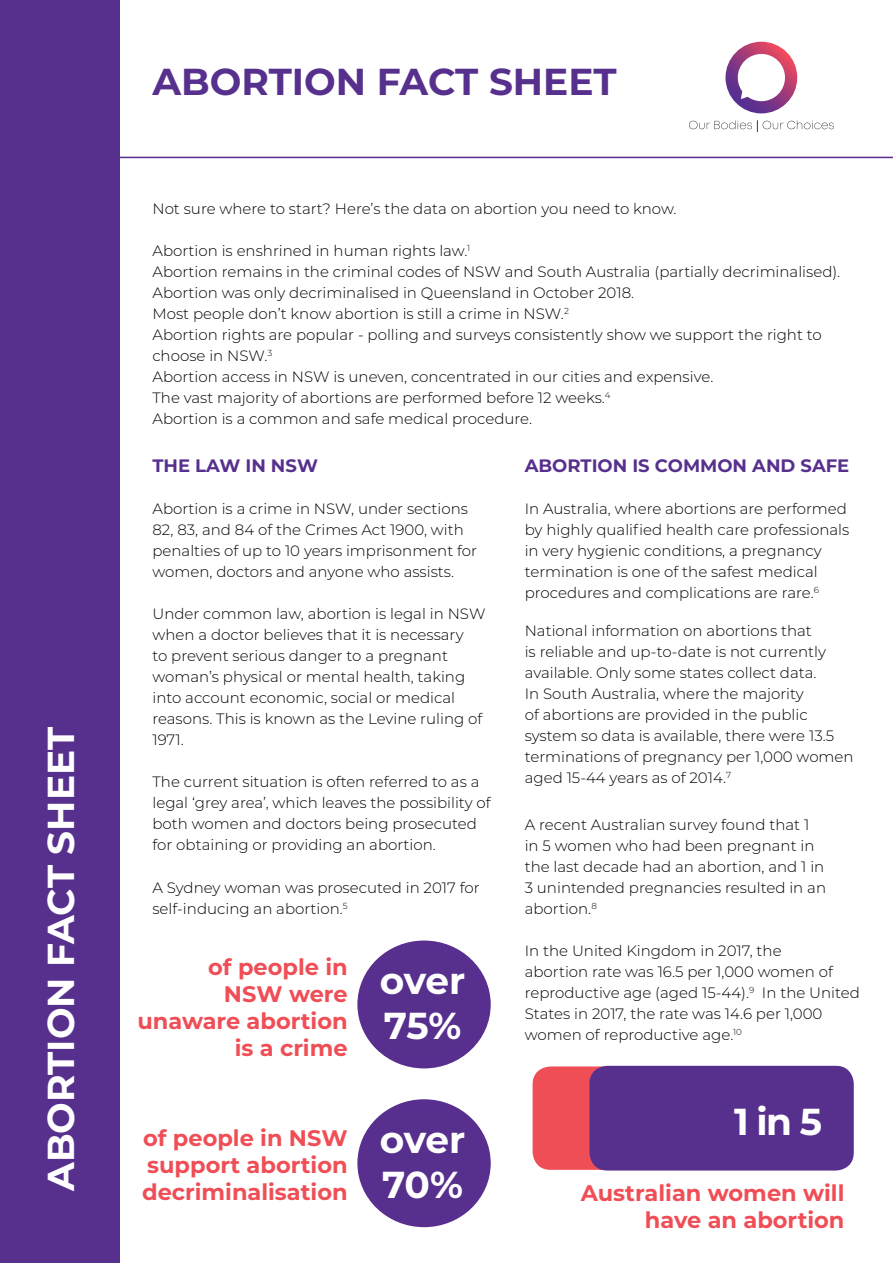
<style>
.page{position:relative;width:893px;height:1263px;background:#fff}
.page>*{position:absolute;margin:0;border:0;box-sizing:border-box;transform-origin:0 0}
.t1{font:700 37.5px/45px "Montserrat";color:#fff}
.t2{font:700 37.5px "Montserrat";color:#57308e}
.t3{font:700 22.5px/27px "Montserrat";color:#f04e56;text-align:right}
.t4{font:700 18px "Montserrat";color:#57308e}
.t5{font:300 15px/21px "Montserrat";color:#000}
</style>
<div class="page">
<hr style="left:113px;top:157px;width:780px;height:1px;background:#582f8f">
<div style="left:0;top:0;width:119px;height:1263px;background:#57308e"></div>
<div style="left:533px;top:1066px;width:319px;height:104px;background:#f04e56;border-radius:18px"></div>
<div style="left:589px;top:1066px;width:265px;height:104px;background:#57308e;border-radius:18px"></div>
<svg style="left:689px;top:120px;width:145px;height:12px"></svg>
<svg style="left:725px;top:42px;width:72px;height:71px"></svg>
<svg style="left:734px;top:51px;width:54px;height:52px"></svg>
<div style="left:363px;top:1104px;width:123px;height:118px;background:#57308e;border-radius:50%"></div>
<div style="left:357px;top:1099px;width:134px;height:128px;border:10px solid #582f8f;border-radius:50%"></div>
<div style="left:363px;top:946px;width:123px;height:117px;background:#57308e;border-radius:50%"></div>
<div style="left:357px;top:940px;width:134px;height:128px;border:10px solid #582f8f;border-radius:50%"></div>
<h1 class="t1" style="left:36px;top:1191px;width:466px;rotate:-90deg">ABORTION FACT SHEET</h1>
<h1 class="t2" style="left:152px;top:54px;width:466px">ABORTION FACT SHEET</h1>
<p class="t5" style="left:152px;top:198px;width:525px">Not sure where to start? Here’s the data on abortion you need to know.</p>
<p class="t5" style="left:152px;top:240px;width:689px">Abortion is enshrined in human rights law.<sup>1<br></sup>Abortion remains in the criminal codes of NSW and South Australia (partially decriminalised).<br>Abortion was only decriminalised in Queensland in October 2018.<br>Most people don’t know abortion is still a crime in NSW.<sup>2<br></sup>Abortion rights are popular - polling and surveys consistently show we support the right to choose in NSW.<sup>3<br></sup>Abortion access in NSW is uneven, concentrated in our cities and expensive.<br>The vast majority of abortions are performed before 12 weeks.<sup>4<br></sup>Abortion is a common and safe medical procedure.</p>
<p class="t4" style="left:152px;top:453px;width:167px">THE LAW IN NSW</p>
<p class="t5" style="left:152px;top:498px;width:326px">Abortion is a crime in NSW, under sections 82, 83, and 84 of the Crimes Act 1900, with penalties of up to 10 years imprisonment for women, doctors and anyone who assists.</p>
<p class="t5" style="left:152px;top:603px;width:334px">Under common law, abortion is legal in NSW when a doctor believes that it is necessary<br>to prevent serious danger to a pregnant woman’s physical or mental health, taking into account economic, social or medical reasons. This is known as the Levine ruling of 1971.</p>
<p class="t5" style="left:152px;top:771px;width:340px">The current situation is often referred to as a legal ‘grey area’, which leaves the possibility of both women and doctors being prosecuted for obtaining or providing an abortion.</p>
<p class="t5" style="left:152px;top:876px;width:329px">A Sydney woman was prosecuted in 2017 for self-inducing an abortion.<sup>5</sup></p>
<h2 class="t3" style="left:137px;top:953px;width:212px">of people in<br>NSW were unaware abortion is a crime</h2>
<h2 class="t3" style="left:142px;top:1123px;width:207px;text-align:justify">of people in NSW support abortion decriminalisation</h2>
<h1 class="t1" style="left:380px;top:956px;width:87px">over<br>75%</h1>
<h1 class="t1" style="left:380px;top:1115px;width:87px">over<br>70%</h1>
<p class="t4" style="left:525px;top:453px;width:326px">ABORTION IS COMMON AND SAFE</p>
<p class="t5" style="left:525px;top:498px;width:326px">In Australia, where abortions are performed by highly qualified health care professionals in very hygienic conditions, a pregnancy termination is one of the safest medical procedures and complications are rare.<sup>6</sup></p>
<p class="t5" style="left:525px;top:620px;width:330px">National information on abortions that<br>is reliable and up-to-date is not currently available. Only some states collect data.<br>In South Australia, where the majority<br>of abortions are provided in the public system so data is available, there were 13.5 terminations of pregnancy per 1,000 women aged 15-44 years as of 2014.<sup>7</sup></p>
<p class="t5" style="left:525px;top:813px;width:303px">A recent Australian survey found that 1 in 5 women who had been pregnant in the last decade had an abortion, and 1 in<br>3 unintended pregnancies resulted in an abortion.<sup>8</sup></p>
<p class="t5" style="left:525px;top:939px;width:337px">In the United Kingdom in 2017, the<br>abortion rate was 16.5 per 1,000 women of reproductive age (aged 15-44).<sup>9</sup> In the United States in 2017, the rate was 14.6 per 1,000 women of reproductive age.<sup>10</sup></p>
<h1 class="t1" style="left:734px;top:1097px;width:89px">1 in 5</h1>
<h2 class="t3" style="left:581px;top:1178px;width:265px">Australian women will have an abortion</h2>
</div>
